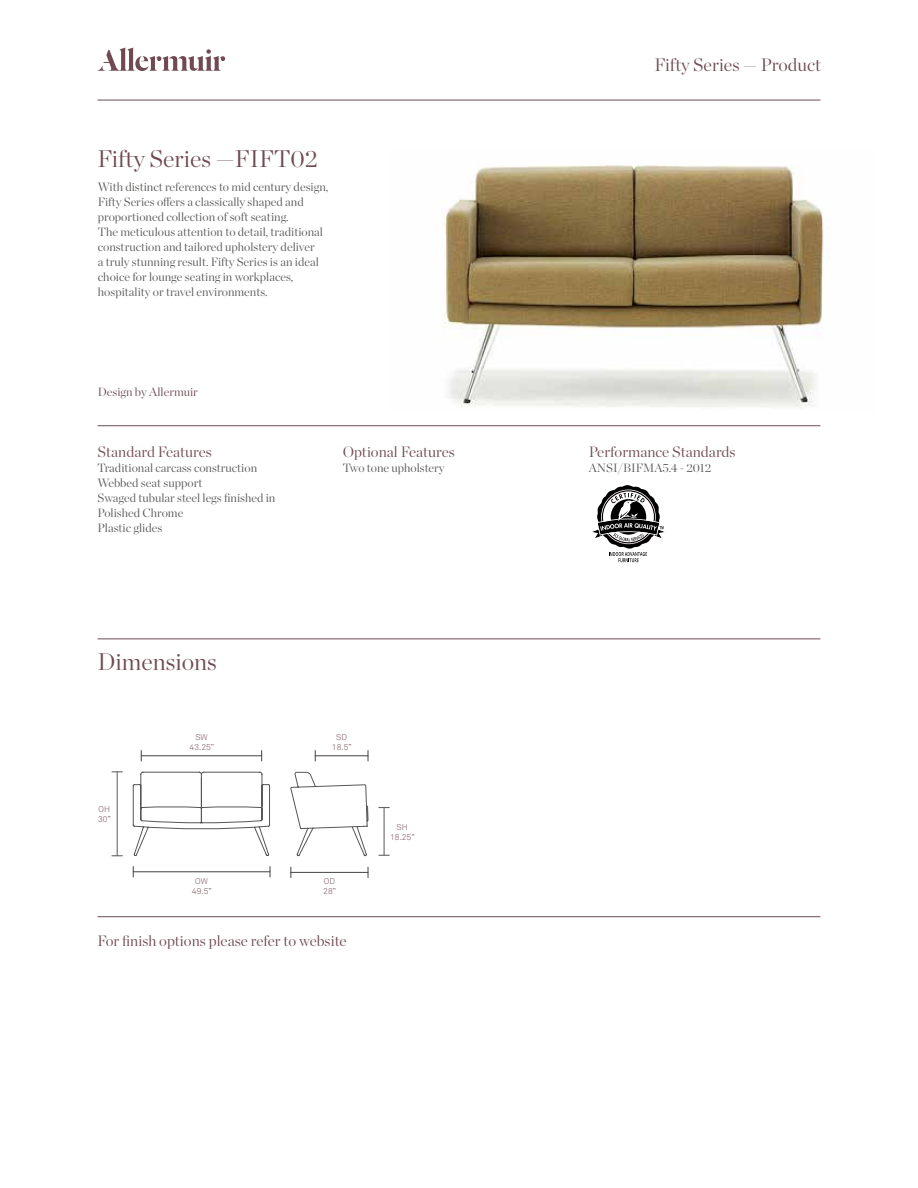
<style>
.page{position:relative;width:918px;height:1188px;background:#fff}
.page>*{position:absolute;margin:0;border:0;box-sizing:border-box;transform-origin:0 0}
.t1{font:300 24px "Chronicle Display";color:#6f4a52}
.t2{font:300 18px "Chronicle Display";color:#6f4a52}
.t3{font:300 15px "Chronicle Display";color:#6f4a52}
.t4{font:300 12px/15px "Chronicle Display";color:#575756}
.t5{font:300 12px "Chronicle Display";color:#6f4a52}
.t6{font:300 8.4px/10.1px "Akkurat";color:#704851;text-align:center}
</style>
<div class="page">
<img style="left:442px;top:165px;width:382px;height:243px">
<svg style="left:98px;top:48px;width:127px;height:23px"></svg>
<hr style="left:98px;top:100px;width:722px;height:1px;background:#6f4a52">
<hr style="left:98px;top:425px;width:722px;height:1px;background:#6f4a52">
<hr style="left:98px;top:639px;width:722px;height:1px;background:#6f4a52">
<hr style="left:98px;top:916px;width:722px;height:1px;background:#6f4a52">
<hr style="left:133px;top:872px;width:137px;height:1px;background:#424242">
<hr style="left:141px;top:756px;width:121px;height:1px;background:#424242">
<hr style="left:315px;top:756px;width:53px;height:1px;background:#424242">
<hr style="left:291px;top:872px;width:77px;height:1px;background:#424242">
<hr style="left:117px;top:772px;width:1px;height:84px;background:#59595b">
<hr style="left:384px;top:808px;width:1px;height:47px;background:#59595b">
<svg style="left:133px;top:772px;width:137px;height:84px"></svg>
<svg style="left:291px;top:771px;width:77px;height:85px"></svg>
<svg style="left:592px;top:485px;width:73px;height:77px"></svg>
<h1 class="t1" style="left:98px;top:141px;width:222px">Fifty Series —FIFT02</h1>
<p class="t4" style="left:98px;top:178px;width:232px">With distinct references to mid century design, Fifty Series offers a classically shaped and proportioned collection of soft seating.<br>The meticulous attention to detail, traditional construction and tailored upholstery deliver<br>a truly stunning result. Fifty Series is an ideal choice for lounge seating in workplaces, hospitality or travel environments.</p>
<p class="t5" style="left:98px;top:383px;width:102px">Design by Allermuir</p>
<p class="t3" style="left:98px;top:441px;width:116px">Standard Features</p>
<p class="t4" style="left:98px;top:460px;width:179px">Traditional carcass construction<br>Webbed seat support<br>Swaged tubular steel legs finished in<br>Polished Chrome<br>Plastic glides</p>
<h1 class="t1" style="left:98px;top:643px;width:121px">Dimensions</h1>
<p class="t3" style="left:343px;top:441px;width:114px">Optional Features</p>
<p class="t4" style="left:343px;top:460px;width:103px">Two tone upholstery</p>
<p class="t6" style="left:98px;top:804px;width:14px;text-align:left">OH<br>30”</p>
<p class="t6" style="left:190px;top:733px;width:26px">SW<br>43.25”</p>
<p class="t6" style="left:332px;top:733px;width:21px">SD<br>18.5”</p>
<p class="t6" style="left:192px;top:876px;width:21px">OW<br>49.5”</p>
<p class="t6" style="left:323px;top:877px;width:14px;text-align:left">OD<br>28”</p>
<p class="t3" style="left:97px;top:929px;width:251px">For finish options please refer to website</p>
<p class="t6" style="left:390px;top:822px;width:26px">SH<br>18.25”</p>
<h2 class="t2" style="left:654px;top:51px;width:168px">Fifty Series — Product</h2>
<p class="t3" style="left:589px;top:441px;width:148px">Performance Standards</p>
<p class="t4" style="left:589px;top:460px;width:124px">ANSI/BIFMA5.4 - 2012</p>
</div>
